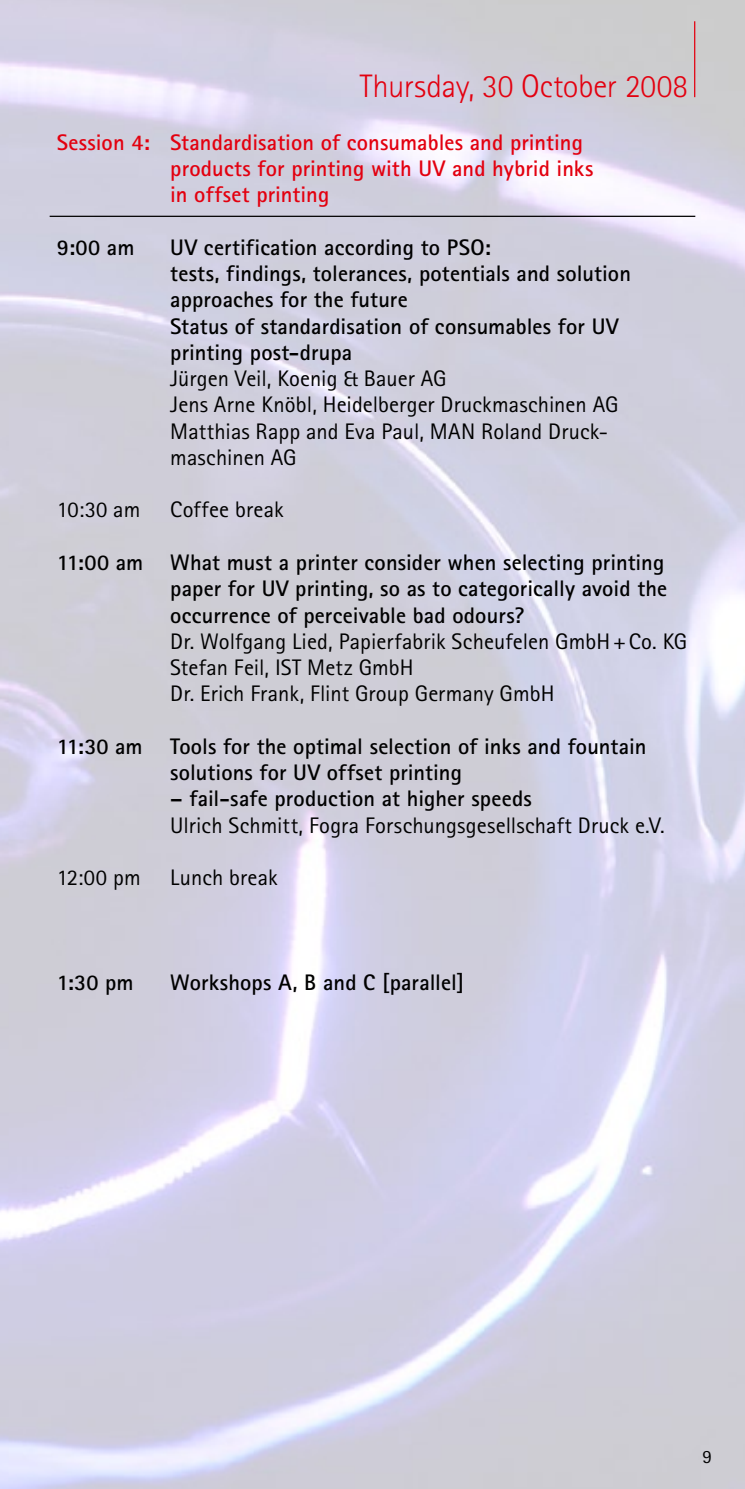
<style>
.page{position:relative;width:745px;height:1489px;background:#fff}
.page>*{position:absolute;margin:0;border:0;box-sizing:border-box;transform-origin:0 0}
.t1{font:300 32.5px "Rotis Sans Serif Std";letter-spacing:-.005em;color:#e3000f}
.t2{font:700 22.5px/26.2px "Rotis Sans Serif Std";letter-spacing:.005em;color:#000}
.t3{font:22.5px/26.2px "Rotis Sans Serif Std";letter-spacing:.005em;color:#000}
.t4{font:700 22.5px/26.2px "Rotis Sans Serif Std";letter-spacing:.005em;color:#e3000f}
.t5{font:18.75px "Rotis Sans Serif Std";color:#000}
</style>
<div class="page">
<img style="left:0;top:0;width:744px;height:1488px">
<hr style="left:693px;top:21px;width:1px;height:76px;background:#e3000f">
<hr style="left:50px;top:216px;width:644px;height:1px;background:#000">
<h1 class="t1" style="left:359px;top:68px;width:330px">Thursday, 30 October 2008</h1>
<p class="t4" style="left:170px;top:128px;width:424px;text-indent:-113px">Session 4: Standardisation of consumables and printing products for printing with UV and hybrid inks in offset printing</p>
<p class="t2" style="left:57px;top:233px;width:79px">9:00 am</p>
<p class="t2" style="left:170px;top:233px;width:462px">UV certification according to PSO:<br>tests, findings, tolerances, potentials and solution approaches for the future<br>Status of standardisation of consumables for UV printing post-drupa</p>
<p class="t3" style="left:170px;top:365px;width:449px">Jürgen Veil, Koenig &amp; Bauer AG<br>Jens Arne Knöbl, Heidelberger Druckmaschinen AG Matthias Rapp and Eva Paul, MAN Roland Druck&shy;maschinen AG</p>
<p class="t3" style="left:57px;top:496px;width:85px">10:30 am</p>
<p class="t3" style="left:170px;top:496px;width:115px">Coffee break</p>
<p class="t2" style="left:170px;top:549px;width:498px;text-indent:-113px">11:00 am What must a printer consider when selecting printing paper for UV printing, so as to categorically avoid the occurrence of perceivable bad odours?</p>
<p class="t3" style="left:170px;top:628px;width:518px">Dr. Wolfgang Lied, Papierfabrik Scheufelen GmbH+Co. KG<br>Stefan Feil, IST Metz GmbH<br>Dr. Erich Frank, Flint Group Germany GmbH</p>
<p class="t2" style="left:170px;top:732px;width:477px;text-indent:-113px">11:30 am Tools for the optimal selection of inks and fountain solutions for UV offset printing</p>
<p class="t2" style="left:170px;top:785px;width:363px">– fail-safe production at higher speeds</p>
<p class="t3" style="left:170px;top:811px;width:495px">Ulrich Schmitt, Fogra Forschungsgesellschaft Druck e.V.</p>
<p class="t3" style="left:57px;top:864px;width:85px">12:00 pm</p>
<p class="t3" style="left:170px;top:864px;width:109px">Lunch break</p>
<p class="t2" style="left:57px;top:969px;width:78px">1:30 pm</p>
<p class="t2" style="left:170px;top:969px;width:295px">Workshops A, B and C [parallel]</p>
<p class="t5" style="left:702px;top:1445px;width:11px">9</p>
</div>
